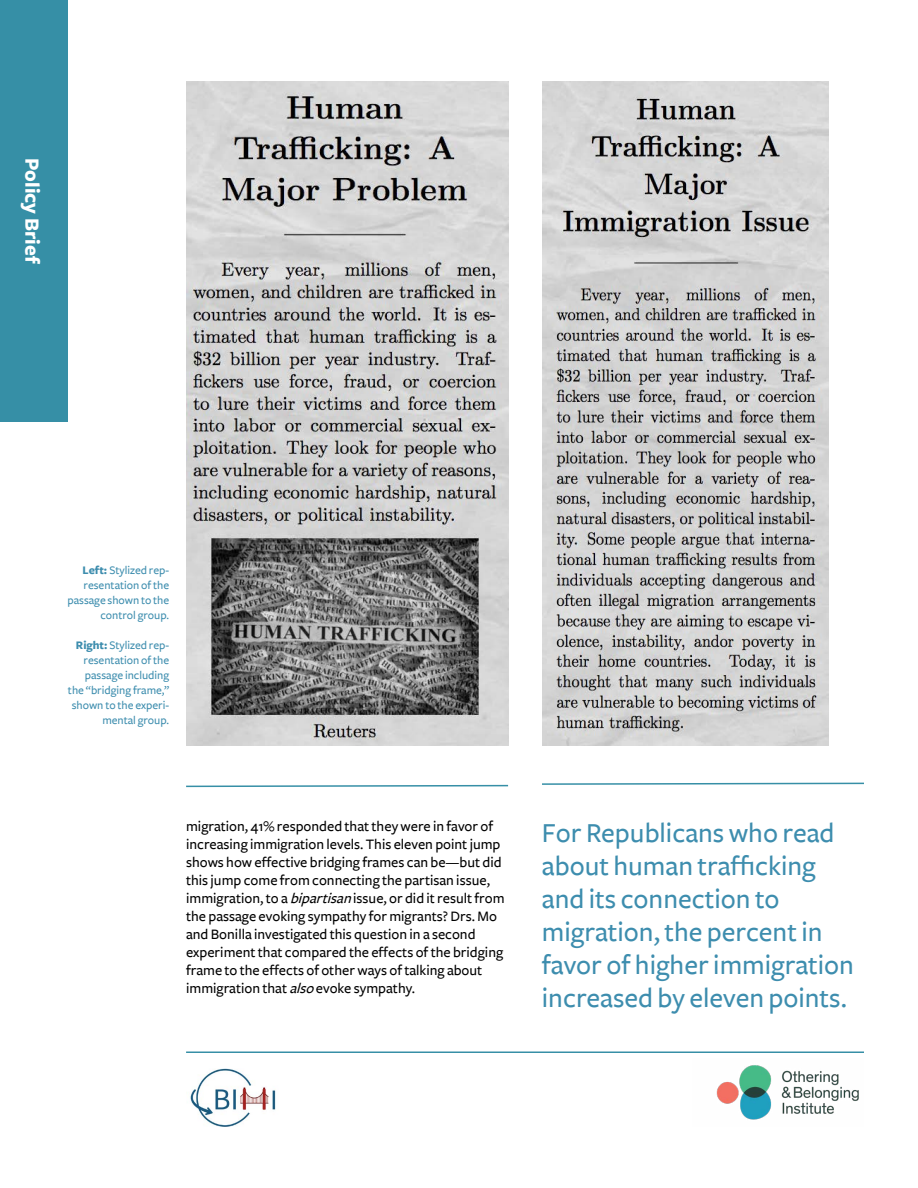
<style>
.page{position:relative;width:918px;height:1188px;background:#fff}
.page>*{position:absolute;margin:0;border:0;box-sizing:border-box;transform-origin:0 0}
.t1{font:500 28.5px/33px "Freight Sans";color:#3d8dae}
.t2{font:700 21px "Freight Sans";color:#fff}
.t3{font:500 15px/18px "Freight Sans";color:#000}
.t4{font:500 12px/15px "Freight Sans";color:#3d8dae;text-align:right}
.s1{font-weight:700}
.s2{font-style:italic}
</style>
<div class="page">
<hr style="left:186px;top:1052px;width:678px;height:1px;background:#368fa6">
<div style="left:0;top:0;width:68px;height:422px;background:#368fa6"></div>
<img style="left:716px;top:1065px;width:143px;height:55px">
<img style="left:190px;top:1068px;width:86px;height:58px">
<svg style="left:186px;top:784px;width:323px;height:4px"></svg>
<svg style="left:542px;top:782px;width:322px;height:3px"></svg>
<img style="left:186px;top:81px;width:322px;height:664px">
<img style="left:542px;top:81px;width:286px;height:664px">
<h2 class="t2" style="left:43px;top:158px;width:107px;rotate:90deg">Policy Brief</h2>
<p class="t4" style="left:67px;top:563px;width:103px"><span class="s1">Left:</span> Stylized rep&shy;resentation of the passage shown to the control group.</p>
<p class="t4" style="left:68px;top:638px;width:103px"><span class="s1">Right:</span> Stylized rep&shy;resentation of the passage including the “bridging frame,” shown to the experi&shy;mental group.</p>
<p class="t3" style="left:186px;top:817px;width:320px">migration, 41% responded that they were in favor of increasing immigration levels. This eleven point jump shows how effective bridging frames can be—but did this jump come from connecting the partisan issue, immigration, to a <span class="s2">bipartisan</span>issue, or did it result from the passage evoking sympathy for migrants? Drs. Mo and Bonilla investigated this question in a second experiment that compared the effects of the bridging frame to the effects of other ways of talking about immigration that <span class="s2">also</span>evoke sympathy.</p>
<h1 class="t1" style="left:542px;top:816px;width:314px">For Republicans who read about human trafficking and its connection to migration, the percent in favor of higher immigration increased by eleven points.</h1>
</div>
